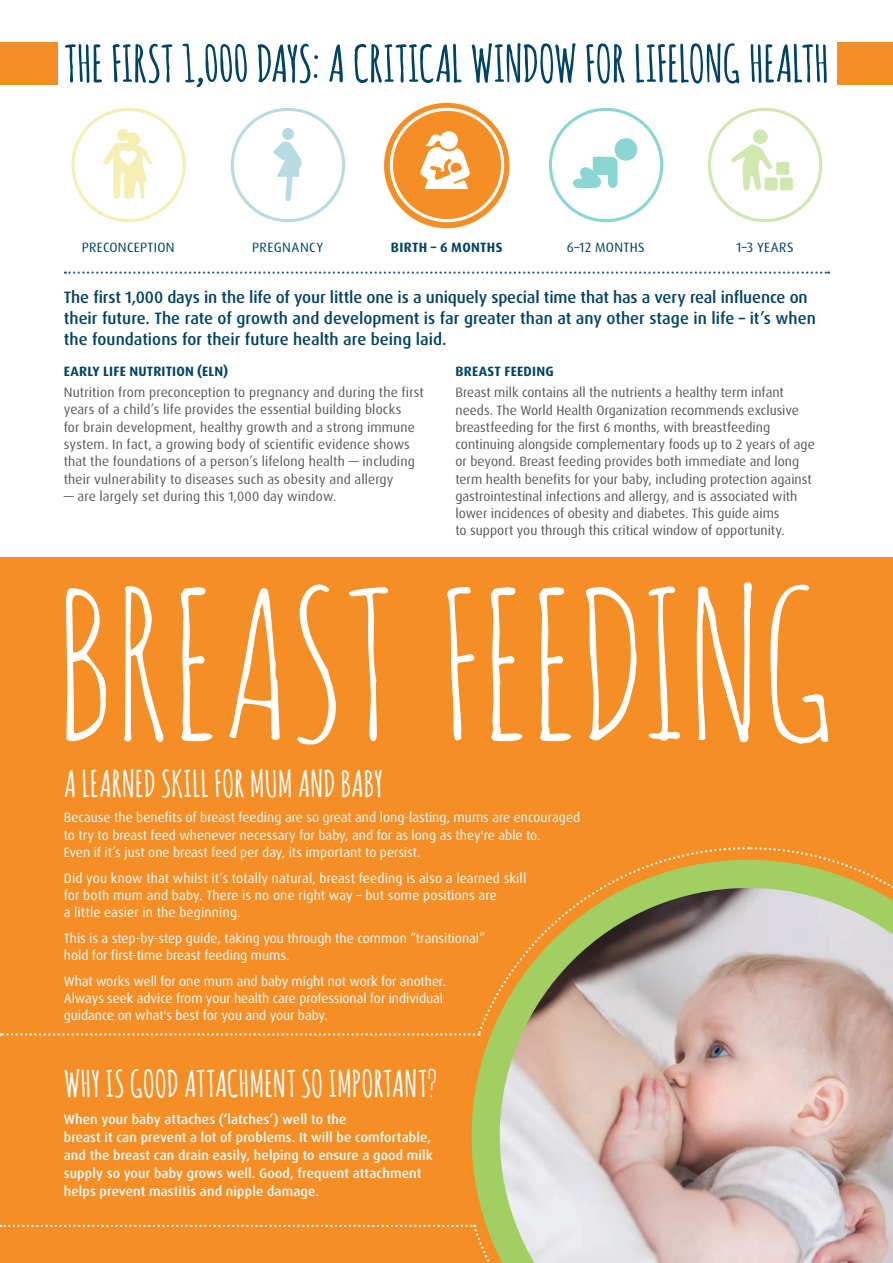
<style>
.page{position:relative;width:893px;height:1263px;background:#fff}
.page>*{position:absolute;margin:0;border:0;box-sizing:border-box;transform-origin:0 0}
.t1{font:202.5px "Amatic SC";letter-spacing:-.005em;color:#fff}
.t2{font:700 50.1px "Amatic SC";letter-spacing:-.015em;color:#004365}
.t3{font:700 36px "Amatic SC";letter-spacing:-.005em;color:#fff}
.t4{font:500 16.5px/21px "Dax OT";letter-spacing:-.005em;color:#004365}
.t5{font:13.5px/17.2px "Dax OT";letter-spacing:.005em;color:#57585a}
.t6{font:13.5px/17.2px "Dax OT";color:#fff}
.t7{font:500 13.5px/18px "Dax OT";letter-spacing:.01em;color:#fff}
.t8{font:700 13.5px "Dax OT";letter-spacing:.02em;color:#004365}
.t9{font:13.5px "Dax OT";letter-spacing:.025em;color:#004365}
.s1{font-family:"Greenbeans";font-weight:100;font-size:52.5px}
</style>
<div class="page">
<div style="left:0;top:557px;width:893px;height:706px;background:#f68e26"></div>
<div style="left:0;top:43px;width:57px;height:42px;background:#f68e26"></div>
<div style="left:838px;top:43px;width:55px;height:42px;background:#f68e26"></div>
<svg style="left:66px;top:103px;width:125px;height:125px"></svg>
<div style="left:73px;top:109px;width:111px;height:112px;background:#fff;border-radius:50%"></div>
<div style="left:71px;top:108px;width:115px;height:114px;border:3px solid #ebe068;border-radius:50%"></div>
<svg style="left:103px;top:129px;width:50px;height:70px"></svg>
<div style="left:231px;top:108px;width:114px;height:114px;border:3px solid #71b8c6;border-radius:50%"></div>
<svg style="left:273px;top:141px;width:29px;height:60px"></svg>
<div style="left:282px;top:128px;width:12px;height:12px;background:#b8dbe2;border-radius:50%"></div>
<div style="left:384px;top:103px;width:125px;height:125px;background:#f68e26;border-radius:50%"></div>
<div style="left:390px;top:108px;width:114px;height:114px;border:3px solid #fff;border-radius:50%"></div>
<svg style="left:420px;top:131px;width:50px;height:58px"></svg>
<div style="left:549px;top:108px;width:114px;height:114px;border:3px solid #13aea7;border-radius:50%"></div>
<svg style="left:573px;top:156px;width:45px;height:32px"></svg>
<div style="left:615px;top:138px;width:22px;height:23px;background:#89d6d3;border-radius:50%"></div>
<div style="left:708px;top:108px;width:114px;height:114px;border:3px solid #a2cf62;border-radius:50%"></div>
<svg style="left:753px;top:129px;width:15px;height:15px"></svg>
<svg style="left:731px;top:144px;width:62px;height:46px"></svg>
<svg style="left:65px;top:271px;width:764px;height:3px"></svg>
<svg style="left:0;top:847px;width:893px;height:416px"></svg>
<h2 class="t2" style="left:64px;top:28px;width:767px">THE FIRST 1,000 DAYS: A CRITICAL WINDOW FOR LIFELONG HEALTH</h2>
<p class="t9" style="left:82px;top:239px;width:94px">PRECONCEPTION</p>
<p class="t9" style="left:252px;top:239px;width:73px">PREGNANCY</p>
<p class="t8" style="left:391px;top:238px;width:113px">BIRTH – 6 MONTHS</p>
<p class="t9" style="left:567px;top:239px;width:79px">6–12 MONTHS</p>
<p class="t9" style="left:736px;top:239px;width:59px">1–3 YEARS</p>
<p class="t4" style="left:64px;top:287px;width:754px">The first 1,000 days in the life of your little one is a uniquely special time that has a very real influence on their future. The rate of growth and development is far greater than at any other stage in life – it’s when the foundations for their future health are being laid.</p>
<p class="t8" style="left:64px;top:362px;width:166px">EARLY LIFE NUTRITION (ELN)</p>
<p class="t5" style="left:64px;top:384px;width:362px">Nutrition from preconception to pregnancy and during the first years of a child’s life provides the essential building blocks<br>for brain development, healthy growth and a strong immune system. In fact, a growing body of scientific evidence shows that the foundations of a person’s lifelong health — including their vulnerability to diseases such as obesity and allergy</p>
<p class="t5" style="left:64px;top:488px;width:274px">— are largely set during this 1,000 day window.</p>
<p class="t8" style="left:456px;top:362px;width:100px">BREAST FEEDING</p>
<p class="t5" style="left:455px;top:384px;width:361px">Breast milk contains all the nutrients a healthy term infant needs. The World Health Organization recommends exclusive breastfeeding for the first 6 months, with breastfeeding continuing alongside complementary foods up to 2 years of age or beyond. Breast feeding provides both immediate and long term health benefits for your baby, including protection against gastrointestinal infections and allergy, and is associated with lower incidences of obesity and diabetes. This guide aims<br>to support you through this critical window of opportunity.</p>
<h1 class="t1" style="left:55px;top:534px;width:784px">BREAST FEEDING</h1>
<h3 class="t3" style="left:64px;top:757px;width:321px">A LEARNED SKILL FOR MUM AND BABY</h3>
<p class="t6" style="left:64px;top:809px;width:518px">Because the benefits of breast feeding are so great and long-lasting, mums are encouraged to try to breast feed whenever necessary for baby, and for as long as they're able to.<br>Even if it’s just one breast feed per day, its important to persist.</p>
<p class="t6" style="left:64px;top:869px;width:464px">Did you know that whilst it’s totally natural, breast feeding is also a learned skill for both mum and baby. There is no one right way – but some positions are<br>a little easier in the beginning.</p>
<p class="t6" style="left:64px;top:930px;width:423px">This is a step-by-step guide, taking you through the common “transitional” hold for first-time breast feeding mums.</p>
<p class="t6" style="left:64px;top:973px;width:384px">What works well for one mum and baby might not work for another.<br>Always seek advice from your health care professional for individual guidance on what's best for you and your baby.</p>
<h3 class="t3" style="left:64px;top:1058px;width:374px">WHY IS GOOD ATTACHMENT SO IMPORTANT<span class="s1">?</span></h3>
<p class="t7" style="left:64px;top:1110px;width:371px">When your baby attaches (‘latches’) well to the<br>breast it can prevent a lot of problems. It will be comfortable, and the breast can drain easily, helping to ensure a good milk supply so your baby grows well. Good, frequent attachment helps prevent mastitis and nipple damage.</p>
</div>
